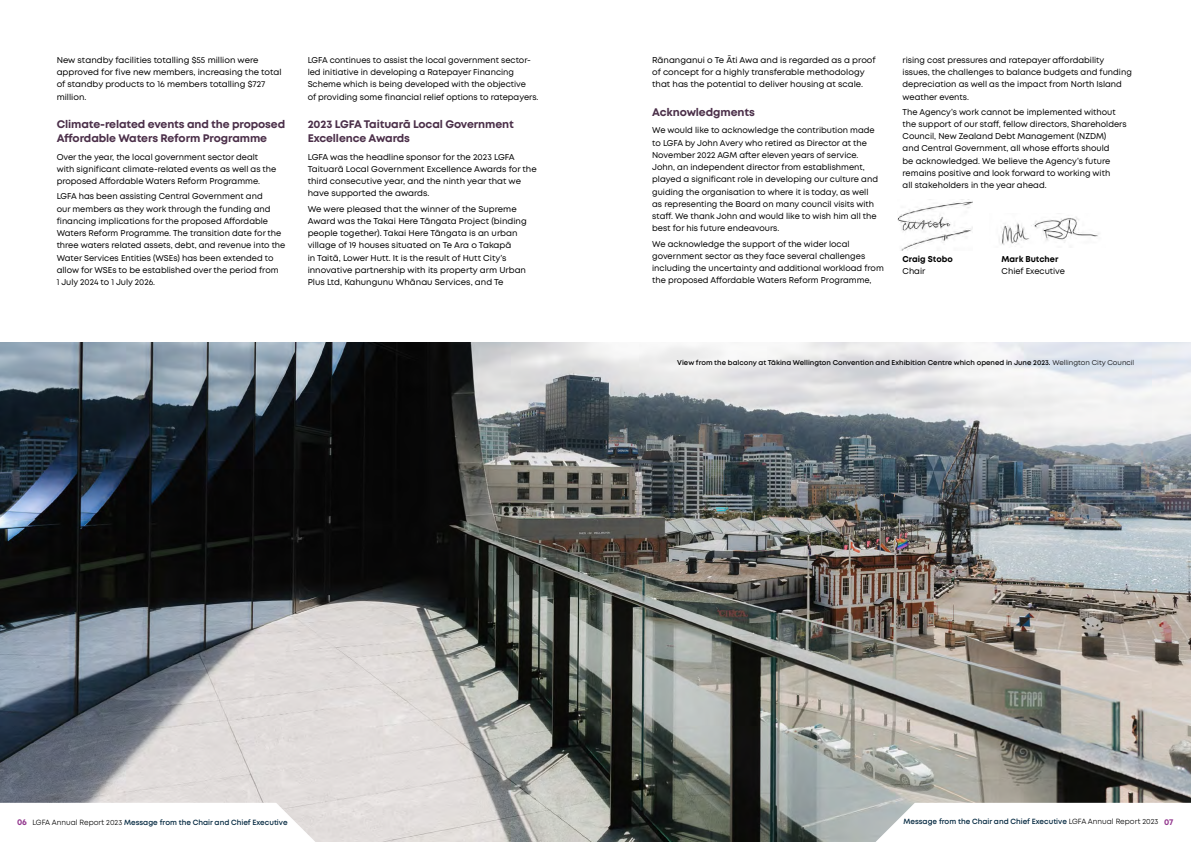
<style>
.page{position:relative;width:1191px;height:842px;background:#fff}
.page>*{position:absolute;margin:0;border:0;box-sizing:border-box;transform-origin:0 0}
.Sub-head{font:700 11px/14px "Mont";letter-spacing:-.01em;color:#4b2f49}
.Body{font:8.5px/12.2px "Mont";color:#000}
.Body-2{font:700 8.5px/12.2px "Mont";color:#000}
.Body-3{font:700 8.5px "Mont";color:#92368d}
.Body-4{font:600 7.5px "Mont";color:#00263e}
.t1{font:600 7px "Mont";color:#000}
.s1{font-weight:400}
.s2{font-weight:700}
.s3{font-weight:400;color:#000}
</style>
<div class="page">
<img style="left:0;top:342px;width:1191px;height:500px">
<svg style="left:875px;top:803px;width:316px;height:39px"></svg>
<svg style="left:0;top:803px;width:315px;height:39px"></svg>
<img style="left:898px;top:201px;width:74px;height:49px">
<img style="left:999px;top:217px;width:100px;height:28px">
<p class="Body" style="left:57px;top:54px;width:226px">New standby facilities totalling $55 million were approved for five new members, increasing the total of standby products to 16 members totalling $727 million.</p>
<p class="Sub-head" style="left:57px;top:117px;width:230px">Climate-related events and the proposed<br>Affordable Waters Reform Programme</p>
<p class="Body" style="left:57px;top:151px;width:221px">Over the year, the local government sector dealt with significant climate-related events as well as the proposed Affordable Waters Reform Programme.</p>
<p class="Body" style="left:57px;top:190px;width:230px">LGFA has been assisting Central Government and<br>our members as they work through the funding and financing implications for the proposed Affordable Waters Reform Programme. The transition date for the three waters related assets, debt, and revenue into the Water Services Entities (WSEs) has been extended to allow for WSEs to be established over the period from<br>1 July 2024 to 1 July 2026.</p>
<p class="Body" style="left:308px;top:54px;width:232px">LGFA continues to assist the local government sector&shy;led initiative in developing a Ratepayer Financing Scheme which is being developed with the objective<br>of providing some financial relief options to ratepayers.</p>
<p class="Sub-head" style="left:308px;top:117px;width:208px">2023 LGFA Taituarā Local Government<br>Excellence Awards</p>
<p class="Body" style="left:308px;top:151px;width:231px">LGFA was the headline sponsor for the 2023 LGFA Taituarā Local Government Excellence Awards for the third consecutive year, and the ninth year that we have supported the awards.</p>
<p class="Body" style="left:308px;top:203px;width:220px">We were pleased that the winner of the Supreme Award was the Takai Here Tāngata Project (binding people together). Takai Here Tāngata is an urban village of 19 houses situated on Te Ara o Takapā<br>in Taitā, Lower Hutt. It is the result of Hutt City’s innovative partnership with its property arm Urban Plus Ltd, Kahungunu Whānau Services, and Te</p>
<p class="Body" style="left:652px;top:54px;width:225px">Rānanganui o Te Āti Awa and is regarded as a proof of concept for a highly transferable methodology that has the potential to deliver housing at scale.</p>
<p class="Sub-head" style="left:652px;top:105px;width:104px">Acknowledgments</p>
<p class="Body" style="left:652px;top:124px;width:227px">We would like to acknowledge the contribution made to LGFA by John Avery who retired as Director at the November 2022 AGM after eleven years of service.<br>John, an independent director from establishment, played a significant role in developing our culture and guiding the organisation to where it is today, as well as representing the Board on many council visits with staff. We thank John and would like to wish him all the best for his future endeavours.</p>
<p class="Body" style="left:652px;top:237px;width:233px">We acknowledge the support of the wider local government sector as they face several challenges including the uncertainty and additional workload from the proposed Affordable Waters Reform Programme,</p>
<p class="Body" style="left:902px;top:54px;width:231px">rising cost pressures and ratepayer affordability issues, the challenges to balance budgets and funding depreciation as well as the impact from North Island weather events.</p>
<p class="Body" style="left:902px;top:106px;width:225px">The Agency’s work cannot be implemented without the support of our staff, fellow directors, Shareholders Council, New Zealand Debt Management (NZDM)<br>and Central Government, all whose efforts should<br>be acknowledged. We believe the Agency’s future remains positive and look forward to working with<br>all stakeholders in the year ahead.</p>
<p class="Body-2" style="left:902px;top:252px;width:52px">Craig Stobo<br><span class="s1">Chair</span></p>
<p class="Body" style="left:1001px;top:252px;width:65px"><span class="s2">Mark Butcher<br></span>Chief Executive</p>
<p class="t1" style="left:677px;top:358px;width:458px">View from the balcony at Tākina Wellington Convention and Exhibition Centre which opened in June 2023. <span class="s1">Wellington City Council</span></p>
<p class="Body-3" style="left:17px;top:816px;width:11px">06</p>
<p class="Body-4" style="left:33px;top:817px;width:256px"><span class="s3">LGFA Annual Report 2023</span> Message from the Chair and Chief Executive</p>
<p class="Body-4" style="left:903px;top:817px;width:256px">Message from the Chair and Chief Executive <span class="s3">LGFA Annual Report 2023</span></p>
<p class="Body-3" style="left:1164px;top:816px;width:11px">07</p>
</div>
